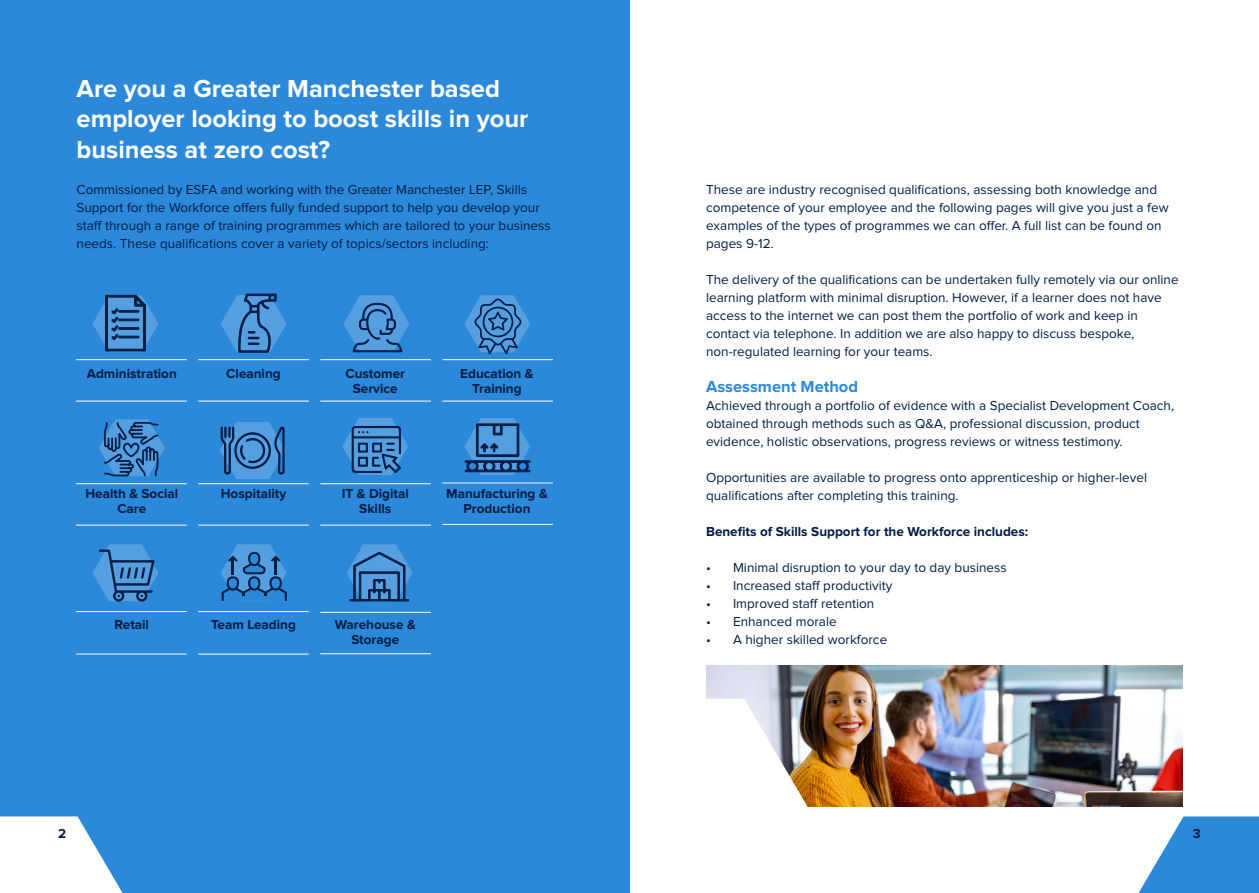
<style>
.page{position:relative;width:1259px;height:893px;background:#fff}
.page>*{position:absolute;margin:0;border:0;box-sizing:border-box;transform-origin:0 0}
.t1{font:700 25.5px/30.6px "Proxima Nova";color:#fff}
.t2{font:700 16.5px "Proxima Nova";color:#2c88d9}
.t3{font:13.5px/18px "Proxima Nova";color:#001d45}
.t4{font:700 13.5px/15px "Proxima Nova";color:#001d45;text-align:center}
</style>
<div class="page">
<img style="left:706px;top:665px;width:476px;height:141px">
<svg style="left:629px;top:699px;width:179px;height:194px"></svg>
<div style="left:0;top:0;width:629px;height:893px;background:#2c88d9"></div>
<hr style="left:76px;top:611px;width:111px;height:1px;background:#fff">
<hr style="left:76px;top:654px;width:111px;height:1px;background:#fff">
<hr style="left:198px;top:611px;width:111px;height:1px;background:#fff">
<hr style="left:320px;top:612px;width:111px;height:1px;background:#fff">
<hr style="left:320px;top:653px;width:111px;height:1px;background:#fff">
<hr style="left:198px;top:654px;width:111px;height:1px;background:#fff">
<hr style="left:76px;top:483px;width:111px;height:1px;background:#fff">
<hr style="left:76px;top:525px;width:111px;height:1px;background:#fff">
<hr style="left:198px;top:483px;width:111px;height:1px;background:#fff">
<hr style="left:198px;top:525px;width:111px;height:1px;background:#fff">
<hr style="left:320px;top:483px;width:111px;height:1px;background:#fff">
<hr style="left:320px;top:525px;width:111px;height:1px;background:#fff">
<hr style="left:442px;top:483px;width:111px;height:1px;background:#fff">
<hr style="left:442px;top:524px;width:111px;height:1px;background:#fff">
<hr style="left:76px;top:359px;width:111px;height:1px;background:#fff">
<hr style="left:76px;top:401px;width:111px;height:1px;background:#fff">
<hr style="left:198px;top:359px;width:111px;height:1px;background:#fff">
<hr style="left:198px;top:401px;width:111px;height:1px;background:#fff">
<hr style="left:320px;top:359px;width:111px;height:1px;background:#fff">
<hr style="left:320px;top:401px;width:111px;height:1px;background:#fff">
<hr style="left:442px;top:359px;width:111px;height:1px;background:#fff">
<hr style="left:442px;top:401px;width:111px;height:1px;background:#fff">
<svg style="left:1138px;top:816px;width:121px;height:77px"></svg>
<svg style="left:0;top:816px;width:122px;height:77px"></svg>
<svg style="left:464px;top:418px;width:66px;height:57px"></svg>
<svg style="left:347px;top:544px;width:65px;height:58px"></svg>
<svg style="left:343px;top:295px;width:66px;height:57px"></svg>
<svg style="left:92px;top:544px;width:66px;height:58px"></svg>
<svg style="left:342px;top:418px;width:66px;height:57px"></svg>
<svg style="left:464px;top:295px;width:66px;height:59px"></svg>
<svg style="left:221px;top:544px;width:66px;height:57px"></svg>
<svg style="left:92px;top:295px;width:66px;height:57px"></svg>
<div style="left:118px;top:336px;width:21px;height:2px;border:1px solid #001d45"></div>
<svg style="left:99px;top:419px;width:66px;height:58px"></svg>
<svg style="left:220px;top:422px;width:66px;height:57px"></svg>
<svg style="left:221px;top:294px;width:65px;height:59px"></svg>
<h1 class="t1" style="left:77px;top:74px;width:453px">Are you a Greater Manchester based employer looking to boost skills in your business at zero cost?</h1>
<p class="t3" style="left:77px;top:181px;width:476px">Commissioned by ESFA and working with the Greater Manchester LEP, Skills Support for the Workforce offers fully funded support to help you develop your staff through a range of training programmes which are tailored to your business needs. These qualifications cover a variety of topics/sectors including:</p>
<p class="t4" style="left:87px;top:366px;width:92px">Administration</p>
<p class="t4" style="left:226px;top:366px;width:56px">Cleaning</p>
<p class="t4" style="left:345px;top:366px;width:61px">Customer<br>Service</p>
<p class="t4" style="left:460px;top:366px;width:75px">Education &amp;<br>Training</p>
<p class="t4" style="left:85px;top:486px;width:94px">Health &amp; Social<br>Care</p>
<p class="t4" style="left:221px;top:486px;width:67px">Hospitality</p>
<p class="t4" style="left:342px;top:486px;width:68px">IT &amp; Digital<br>Skills</p>
<p class="t4" style="left:446px;top:486px;width:103px">Manufacturing &amp;<br>Production</p>
<p class="t4" style="left:115px;top:617px;width:36px">Retail</p>
<p class="t4" style="left:211px;top:617px;width:86px">Team Leading</p>
<p class="t4" style="left:335px;top:617px;width:83px">Warehouse &amp;<br>Storage</p>
<p class="t3" style="left:706px;top:181px;width:464px">These are industry recognised qualifications, assessing both knowledge and competence of your employee and the following pages will give you just a few examples of the types of programmes we can offer. A full list can be found on pages 9-12.</p>
<p class="t3" style="left:706px;top:271px;width:474px">The delivery of the qualifications can be undertaken fully remotely via our online learning platform with minimal disruption. However, if a learner does not have access to the internet we can post them the portfolio of work and keep in contact via telephone. In addition we are also happy to discuss bespoke, non-regulated learning for your teams.</p>
<p class="t2" style="left:706px;top:378px;width:153px">Assessment Method</p>
<p class="t3" style="left:706px;top:397px;width:469px">Achieved through a portfolio of evidence with a Specialist Development Coach, obtained through methods such as Q&amp;A, professional discussion, product evidence, holistic observations, progress reviews or witness testimony.</p>
<p class="t3" style="left:706px;top:469px;width:442px">Opportunities are available to progress onto apprenticeship or higher-level qualifications after completing this training.</p>
<p class="t4" style="left:706px;top:524px;width:324px">Benefits of Skills Support for the Workforce includes:</p>
<p class="t3" style="left:706px;top:559px;width:302px">• Minimal disruption to your day to day business</p>
<p class="t3" style="left:706px;top:577px;width:188px">• Increased staff productivity</p>
<p class="t3" style="left:706px;top:595px;width:170px">• Improved staff retention</p>
<p class="t3" style="left:706px;top:613px;width:132px">• Enhanced morale</p>
<p class="t3" style="left:706px;top:631px;width:183px">• A higher skilled workforce</p>
<p class="t4" style="left:58px;top:826px;width:10px">2</p>
<p class="t4" style="left:1192px;top:826px;width:9px">3</p>
</div>
